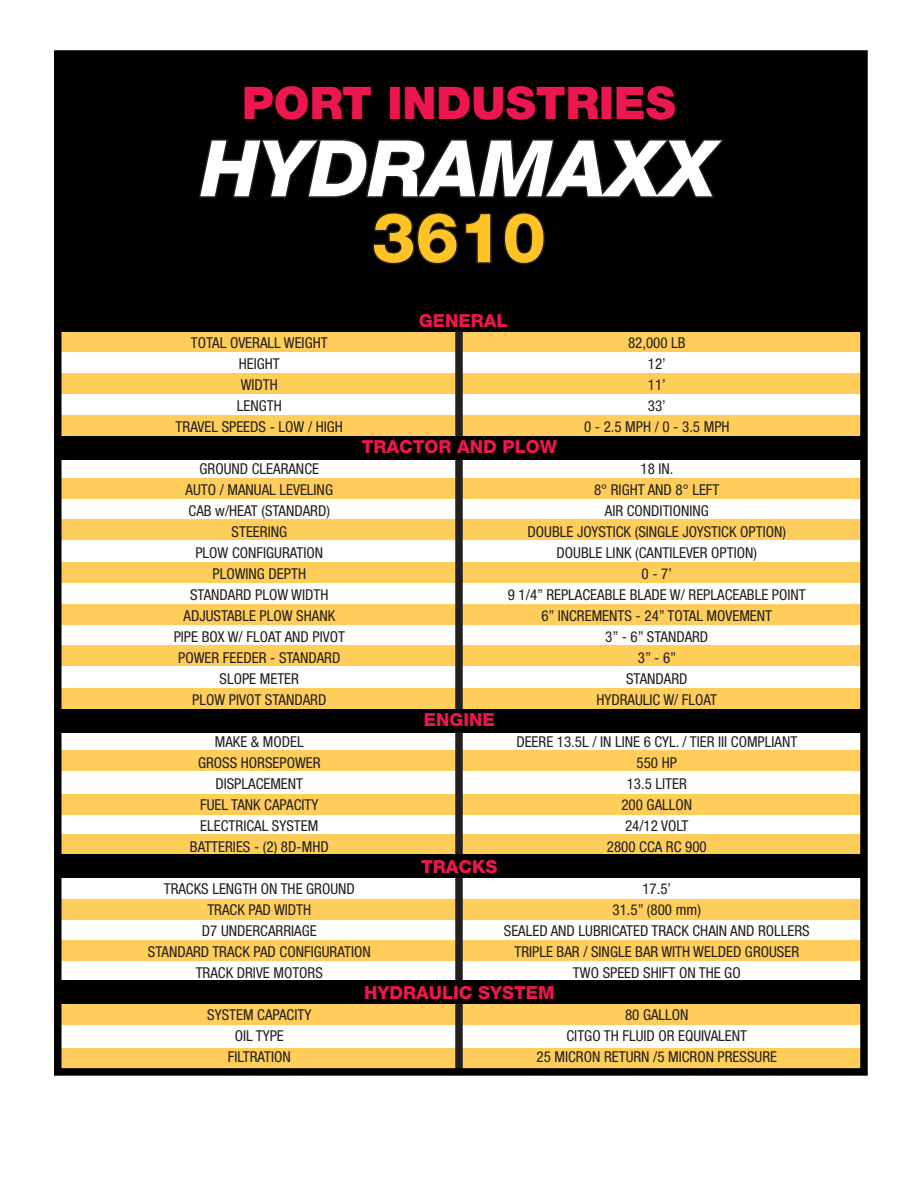
<style>
.page{position:relative;width:918px;height:1188px;background:#fff}
.page>*{position:absolute;margin:0;border:0;box-sizing:border-box;transform-origin:0 0}
.t1{font:italic 800 78px "Helvetica Neue";color:#fff}
.t2{font:800 69px "Helvetica Neue";color:#ffc424}
.t3{font:900 45px "Helvetica Neue";color:#ed174f}
.t4{font:800 18px "Helvetica Neue";color:#ed174f}
.t5{font:condensed 15px "Helvetica Neue";color:#231f20}
</style>
<div class="page">
<div style="left:54px;top:55px;width:809px;height:237px;background:#000"></div>
<div style="left:54px;top:1004px;width:810px;height:21px;background:#ffce5a"></div>
<div style="left:54px;top:1048px;width:810px;height:20px;background:#ffce5a"></div>
<div style="left:54px;top:900px;width:810px;height:20px;background:#ffce5a"></div>
<div style="left:54px;top:940px;width:810px;height:21px;background:#ffce5a"></div>
<div style="left:54px;top:751px;width:810px;height:20px;background:#ffce5a"></div>
<div style="left:54px;top:794px;width:810px;height:21px;background:#ffce5a"></div>
<div style="left:54px;top:835px;width:810px;height:20px;background:#ffce5a"></div>
<div style="left:54px;top:332px;width:810px;height:20px;background:#ffce5a"></div>
<div style="left:54px;top:374px;width:810px;height:20px;background:#ffce5a"></div>
<div style="left:54px;top:416px;width:810px;height:20px;background:#ffce5a"></div>
<div style="left:54px;top:478px;width:810px;height:21px;background:#ffce5a"></div>
<div style="left:54px;top:519px;width:810px;height:20px;background:#ffce5a"></div>
<div style="left:54px;top:562px;width:810px;height:21px;background:#ffce5a"></div>
<div style="left:54px;top:604px;width:810px;height:21px;background:#ffce5a"></div>
<div style="left:54px;top:645px;width:810px;height:20px;background:#ffce5a"></div>
<div style="left:54px;top:688px;width:810px;height:21px;background:#ffce5a"></div>
<div style="left:455px;top:299px;width:8px;height:775px;background:#231f20"></div>
<div style="left:54px;top:288px;width:810px;height:44px;background:#000"></div>
<div style="left:54px;top:436px;width:810px;height:24px;background:#000"></div>
<div style="left:54px;top:709px;width:810px;height:24px;background:#000"></div>
<div style="left:54px;top:855px;width:810px;height:23px;background:#000"></div>
<div style="left:54px;top:981px;width:810px;height:23px;background:#000"></div>
<div style="left:54px;top:50px;width:814px;height:1026px;border:8px solid #000"></div>
<svg style="left:198px;top:139px;width:527px;height:59px"></svg>
<svg style="left:372px;top:212px;width:120px;height:53px"></svg>
<div style="left:515px;top:222px;width:19px;height:33px;border:3px solid #231f20;border-radius:50%"></div>
<div style="left:504px;top:212px;width:41px;height:52px;border:3px solid #231f20;border-radius:50%"></div>
<h3 class="t3" style="left:242px;top:87px;width:435px">PORT INDUSTRIES</h3>
<h1 class="t1" style="left:201px;top:141px;width:517px">HYDRAMAXX</h1>
<h2 class="t2" style="left:372px;top:213px;width:175px">3610</h2>
<p class="t4" style="left:419px;top:314px;width:90px">GENERAL</p>
<p class="t5" style="left:191px;top:337px;width:138px">TOTAL OVERALL WEIGHT</p>
<p class="t5" style="left:628px;top:337px;width:59px">82,000 LB</p>
<p class="t5" style="left:239px;top:358px;width:43px">HEIGHT</p>
<p class="t5" style="left:648px;top:358px;width:19px">12’</p>
<p class="t5" style="left:241px;top:379px;width:39px">WIDTH</p>
<p class="t5" style="left:648px;top:379px;width:19px">11’</p>
<p class="t5" style="left:237px;top:400px;width:46px">LENGTH</p>
<p class="t5" style="left:648px;top:400px;width:19px">33’</p>
<p class="t5" style="left:176px;top:421px;width:169px">TRAVEL SPEEDS - LOW / HIGH</p>
<p class="t5" style="left:584px;top:421px;width:147px">0 - 2.5 MPH / 0 - 3.5 MPH</p>
<p class="t4" style="left:362px;top:440px;width:197px">TRACTOR AND PLOW</p>
<p class="t5" style="left:200px;top:463px;width:121px">GROUND CLEARANCE</p>
<p class="t5" style="left:641px;top:463px;width:34px">18 IN.</p>
<p class="t5" style="left:186px;top:484px;width:149px">AUTO / MANUAL LEVELING</p>
<p class="t5" style="left:594px;top:484px;width:127px">8° RIGHT AND 8° LEFT</p>
<p class="t5" style="left:189px;top:505px;width:143px">CAB w/HEAT (STANDARD)</p>
<p class="t5" style="left:605px;top:505px;width:105px">AIR CONDITIONING</p>
<p class="t5" style="left:232px;top:526px;width:57px">STEERING</p>
<p class="t5" style="left:528px;top:526px;width:260px">DOUBLE JOYSTICK (SINGLE JOYSTICK OPTION)</p>
<p class="t5" style="left:195px;top:547px;width:129px">PLOW CONFIGURATION</p>
<p class="t5" style="left:557px;top:547px;width:202px">DOUBLE LINK (CANTILEVER OPTION)</p>
<p class="t5" style="left:213px;top:568px;width:95px">PLOWING DEPTH</p>
<p class="t5" style="left:642px;top:568px;width:32px">0 - 7’</p>
<p class="t5" style="left:190px;top:589px;width:140px">STANDARD PLOW WIDTH</p>
<p class="t5" style="left:508px;top:589px;width:299px">9 1/4” REPLACEABLE BLADE W/ REPLACEABLE POINT</p>
<p class="t5" style="left:184px;top:610px;width:153px">ADJUSTABLE PLOW SHANK</p>
<p class="t5" style="left:541px;top:610px;width:232px">6” INCREMENTS - 24” TOTAL MOVEMENT</p>
<p class="t5" style="left:174px;top:631px;width:173px">PIPE BOX W/ FLOAT AND PIVOT</p>
<p class="t5" style="left:605px;top:631px;width:105px">3” - 6” STANDARD</p>
<p class="t5" style="left:178px;top:652px;width:164px">POWER FEEDER - STANDARD</p>
<p class="t5" style="left:638px;top:652px;width:40px">3” - 6”</p>
<p class="t5" style="left:220px;top:673px;width:81px">SLOPE METER</p>
<p class="t5" style="left:626px;top:673px;width:63px">STANDARD</p>
<p class="t5" style="left:192px;top:694px;width:136px">PLOW PIVOT STANDARD</p>
<p class="t5" style="left:596px;top:694px;width:122px">HYDRAULIC W/ FLOAT</p>
<p class="t4" style="left:424px;top:713px;width:73px">ENGINE</p>
<p class="t5" style="left:215px;top:736px;width:90px">MAKE &amp; MODEL</p>
<p class="t5" style="left:516px;top:736px;width:282px">DEERE 13.5L / IN LINE 6 CYL. / TIER III COMPLIANT</p>
<p class="t5" style="left:198px;top:757px;width:124px">GROSS HORSEPOWER</p>
<p class="t5" style="left:637px;top:757px;width:42px">550 HP</p>
<p class="t5" style="left:215px;top:778px;width:89px">DISPLACEMENT</p>
<p class="t5" style="left:627px;top:778px;width:62px">13.5 LITER</p>
<p class="t5" style="left:200px;top:799px;width:120px">FUEL TANK CAPACITY</p>
<p class="t5" style="left:621px;top:799px;width:72px">200 GALLON</p>
<p class="t5" style="left:200px;top:820px;width:120px">ELECTRICAL SYSTEM</p>
<p class="t5" style="left:625px;top:820px;width:65px">24/12 VOLT</p>
<p class="t5" style="left:190px;top:841px;width:140px">BATTERIES - (2) 8D-MHD</p>
<p class="t5" style="left:607px;top:841px;width:101px">2800 CCA RC 900</p>
<p class="t4" style="left:421px;top:860px;width:78px">TRACKS</p>
<p class="t5" style="left:164px;top:883px;width:193px">TRACKS LENGTH ON THE GROUND</p>
<p class="t5" style="left:642px;top:883px;width:30px">17.5’</p>
<p class="t5" style="left:207px;top:904px;width:105px">TRACK PAD WIDTH</p>
<p class="t5" style="left:613px;top:904px;width:90px">31.5” (800 mm)</p>
<p class="t5" style="left:202px;top:925px;width:116px">D7 UNDERCARRIAGE</p>
<p class="t5" style="left:504px;top:925px;width:307px">SEALED AND LUBRICATED TRACK CHAIN AND ROLLERS</p>
<p class="t5" style="left:148px;top:946px;width:224px">STANDARD TRACK PAD CONFIGURATION</p>
<p class="t5" style="left:514px;top:946px;width:286px">TRIPLE BAR / SINGLE BAR WITH WELDED GROUSER</p>
<p class="t5" style="left:196px;top:967px;width:129px">TRACK DRIVE MOTORS</p>
<p class="t5" style="left:573px;top:967px;width:169px">TWO SPEED SHIFT ON THE GO</p>
<p class="t4" style="left:364px;top:986px;width:192px">HYDRAULIC SYSTEM</p>
<p class="t5" style="left:207px;top:1009px;width:106px">SYSTEM CAPACITY</p>
<p class="t5" style="left:625px;top:1009px;width:65px">80 GALLON</p>
<p class="t5" style="left:235px;top:1030px;width:51px">OIL TYPE</p>
<p class="t5" style="left:567px;top:1030px;width:182px">CITGO TH FLUID OR EQUIVALENT</p>
<p class="t5" style="left:228px;top:1051px;width:65px">FILTRATION</p>
<p class="t5" style="left:537px;top:1051px;width:242px">25 MICRON RETURN /5 MICRON PRESSURE</p>
</div>
